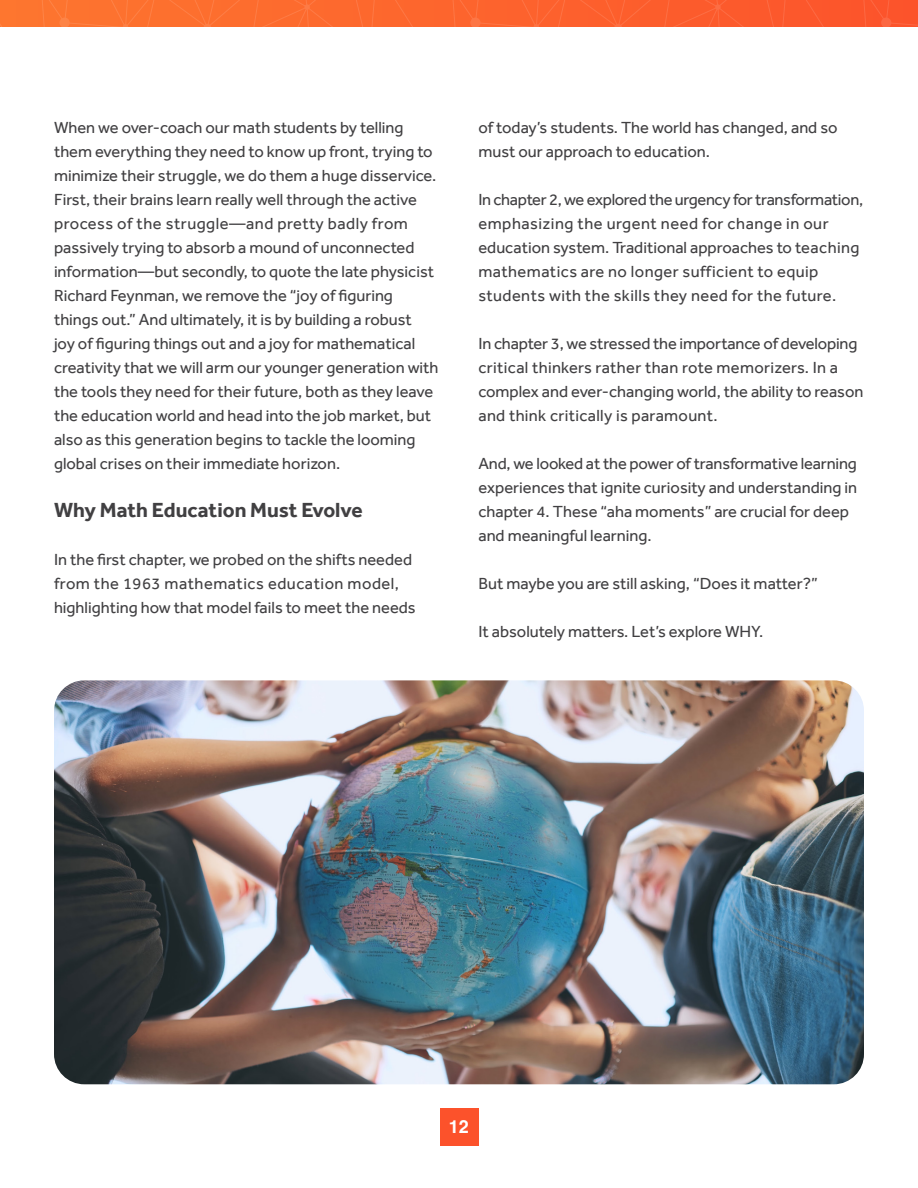
<style>
.page{position:relative;width:918px;height:1188px;background:#fff}
.page>*{position:absolute;margin:0;border:0;box-sizing:border-box;transform-origin:0 0}
.t1{font:700 21px "Effra";color:#414042}
.t2{font:700 18px "Helvetica";color:#fff}
.t3{font:16.5px/24px "Effra";color:#414042}
.t4{font:16.5px/24px "Effra";letter-spacing:.025em;color:#414042}
</style>
<div class="page">
<img style="left:54px;top:680px;width:810px;height:404px">
<svg style="left:0;top:0;width:918px;height:27px;background:#fc652e"></svg>
<div style="left:440px;top:1108px;width:39px;height:38px;background:#fc522b"></div>
<p class="t3" style="left:54px;top:115px;width:386px">When we over-coach our math students by telling them everything they need to know up front, trying to minimize their struggle, we do them a huge disservice.<br>First, their brains learn really well through the active process of the struggle—and pretty badly from passively trying to absorb a mound of unconnected information—but secondly, to quote the late physicist Richard Feynman, we remove the “joy of figuring things out.” And ultimately, it is by building a robust<br>joy of figuring things out and a joy for mathematical creativity that we will arm our younger generation with the tools they need for their future, both as they leave the education world and head into the job market, but also as this generation begins to tackle the looming global crises on their immediate horizon.</p>
<p class="t1" style="left:54px;top:497px;width:310px">Why Math Education Must Evolve</p>
<p class="t3" style="left:54px;top:547px;width:363px">In the first chapter, we probed on the shifts needed from the 1963 mathematics education model, highlighting how that model fails to meet the needs</p>
<p class="t3" style="left:478px;top:115px;width:361px">of today’s students. The world has changed, and so must our approach to education.</p>
<p class="t4" style="left:478px;top:187px;width:386px">In chapter 2, we explored the urgency for transformation, emphasizing the urgent need for change in our education system. Traditional approaches to teaching mathematics are no longer sufficient to equip students with the skills they need for the future.</p>
<p class="t3" style="left:478px;top:331px;width:387px">In chapter 3, we stressed the importance of developing critical thinkers rather than rote memorizers. In a complex and ever-changing world, the ability to reason and think critically is paramount.</p>
<p class="t3" style="left:478px;top:451px;width:380px">And, we looked at the power of transformative learning experiences that ignite curiosity and understanding in chapter 4. These “aha moments” are crucial for deep and meaningful learning.</p>
<p class="t3" style="left:478px;top:571px;width:341px">But maybe you are still asking, “Does it matter?”</p>
<p class="t3" style="left:478px;top:619px;width:286px">It absolutely matters. Let’s explore WHY.</p>
<p class="t2" style="left:449px;top:1116px;width:22px">12</p>
</div>
